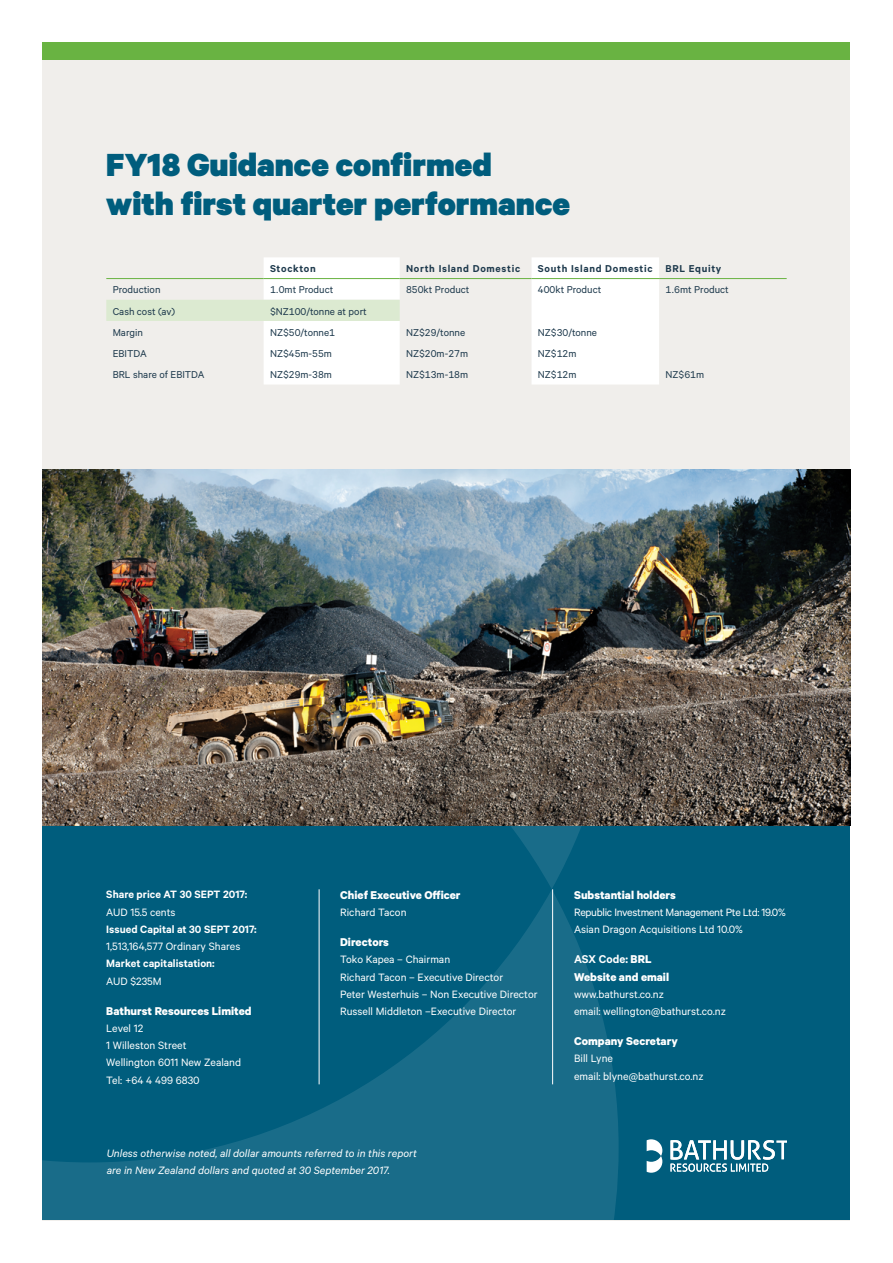
<style>
.page{position:relative;width:893px;height:1263px;background:#fff}
.page>*{position:absolute;margin:0;border:0;box-sizing:border-box;transform-origin:0 0}
.t1{font:900 36px/39px "Calibre";color:#005d7d}
.t2{font:700 12.75px/17.2px "Calibre";color:#fff}
.t3{font:12px/17.2px "Calibre";color:#fff}
.t4{font:italic 12px/17.2px "Calibre";color:#fff}
.t5{font:600 12px "Calibre";color:#fff}
.t6{font:12px/17.2px "Calibre";letter-spacing:-.025em;color:#fff}
.t7{font:11.25px "Calibre";color:#1d394c}
.t8{font:600 11.25px "Calibre";letter-spacing:.06em;color:#1d394c}
.s1{font-weight:600}
</style>
<div class="page">
<div style="left:43px;top:43px;width:807px;height:1177px;background:#f0eeeb"></div>
<div style="left:43px;top:825px;width:807px;height:395px;background:#005d7d"></div>
<svg style="left:264px;top:257px;width:395px;height:127px;fill:#fff"></svg>
<div style="left:106px;top:300px;width:294px;height:21px;background:#dcead1"></div>
<hr style="left:106px;top:278px;width:158px;height:1px;background:#69b342">
<hr style="left:264px;top:278px;width:136px;height:1px;background:#69b342">
<hr style="left:400px;top:278px;width:131px;height:1px;background:#69b342">
<hr style="left:531px;top:278px;width:128px;height:1px;background:#69b342">
<hr style="left:659px;top:278px;width:128px;height:1px;background:#69b342">
<img style="left:43px;top:470px;width:807px;height:355px">
<div style="left:43px;top:43px;width:807px;height:17px;background:#69b342"></div>
<svg style="left:670px;top:1140px;width:117px;height:32px"></svg>
<svg style="left:647px;top:1139px;width:15px;height:34px"></svg>
<svg style="left:43px;top:889px;width:576px;height:331px"></svg>
<svg style="left:43px;top:825px;width:576px;height:64px"></svg>
<h1 class="t1" style="left:106px;top:144px;width:465px">FY18 Guidance confirmed<br>with first quarter performance</h1>
<p class="t8" style="left:270px;top:262px;width:47px">Stockton</p>
<p class="t8" style="left:406px;top:262px;width:116px">North Island Domestic</p>
<p class="t8" style="left:538px;top:262px;width:185px">South Island Domestic BRL Equity</p>
<p class="t7" style="left:113px;top:283px;width:49px">Production</p>
<p class="t7" style="left:270px;top:283px;width:65px">1.0mt Product</p>
<p class="t7" style="left:406px;top:283px;width:65px">850kt Product</p>
<p class="t7" style="left:538px;top:283px;width:65px">400kt Product</p>
<p class="t7" style="left:665px;top:283px;width:65px">1.6mt Product</p>
<p class="t7" style="left:113px;top:304px;width:64px">Cash cost (av)</p>
<p class="t7" style="left:270px;top:304px;width:98px">$NZ100/tonne at port</p>
<p class="t7" style="left:113px;top:326px;width:32px">Margin</p>
<p class="t7" style="left:270px;top:326px;width:67px">NZ$50/tonne1</p>
<p class="t7" style="left:406px;top:326px;width:61px">NZ$29/tonne</p>
<p class="t7" style="left:538px;top:326px;width:61px">NZ$30/tonne</p>
<p class="t7" style="left:113px;top:347px;width:36px">EBITDA</p>
<p class="t7" style="left:270px;top:347px;width:64px">NZ$45m-55m</p>
<p class="t7" style="left:406px;top:347px;width:64px">NZ$20m-27m</p>
<p class="t7" style="left:538px;top:347px;width:40px">NZ$12m</p>
<p class="t7" style="left:113px;top:368px;width:93px">BRL share of EBITDA</p>
<p class="t7" style="left:270px;top:368px;width:64px">NZ$29m-38m</p>
<p class="t7" style="left:406px;top:368px;width:64px">NZ$13m-18m</p>
<p class="t7" style="left:538px;top:368px;width:40px">NZ$12m</p>
<p class="t7" style="left:665px;top:368px;width:40px">NZ$61m</p>
<p class="t5" style="left:106px;top:887px;width:142px">Share price AT 30 SEPT 2017:</p>
<p class="t3" style="left:106px;top:903px;width:71px">AUD 15.5 cents</p>
<p class="t5" style="left:106px;top:922px;width:152px">Issued Capital at 30 SEPT 2017:</p>
<p class="t3" style="left:106px;top:937px;width:136px">1,513,164,577 Ordinary Shares</p>
<p class="t5" style="left:106px;top:956px;width:110px">Market capitalistation:</p>
<p class="t3" style="left:106px;top:972px;width:57px">AUD $235M</p>
<p class="t2" style="left:106px;top:1001px;width:147px">Bathurst Resources Limited</p>
<p class="t3" style="left:106px;top:1019px;width:136px">Level 12<br>1 Willeston Street<br>Wellington 6011 New Zealand<br>Tel: +64 4 499 6830</p>
<p class="t2" style="left:340px;top:886px;width:122px">Chief Executive Officer</p>
<p class="t3" style="left:340px;top:903px;width:68px">Richard Tacon</p>
<p class="t2" style="left:340px;top:933px;width:50px">Directors</p>
<p class="t3" style="left:340px;top:950px;width:199px">Toko Kapea – Chairman<br>Richard Tacon – Executive Director<br>Peter Westerhuis – Non Executive Director Russell Middleton –Executive Director</p>
<p class="t4" style="left:107px;top:1144px;width:312px">Unless otherwise noted, all dollar amounts referred to in this report are in New Zealand dollars and quoted at 30 September 2017.</p>
<p class="t2" style="left:574px;top:886px;width:103px">Substantial holders</p>
<p class="t6" style="left:574px;top:903px;width:213px">Republic Investment Management Pte Ltd: 19.0%<br>Asian Dragon Acquisitions Ltd 10.0%</p>
<p class="t2" style="left:574px;top:950px;width:97px"><span class="s1">ASX Code:</span> BRL<br>Website and email</p>
<p class="t3" style="left:574px;top:985px;width:153px">www.bathurst.co.nz<br>email: wellington@bathurst.co.nz</p>
<p class="t2" style="left:574px;top:1032px;width:105px">Company Secretary</p>
<p class="t3" style="left:574px;top:1049px;width:131px">Bill Lyne<br>email: blyne@bathurst.co.nz</p>
</div>
